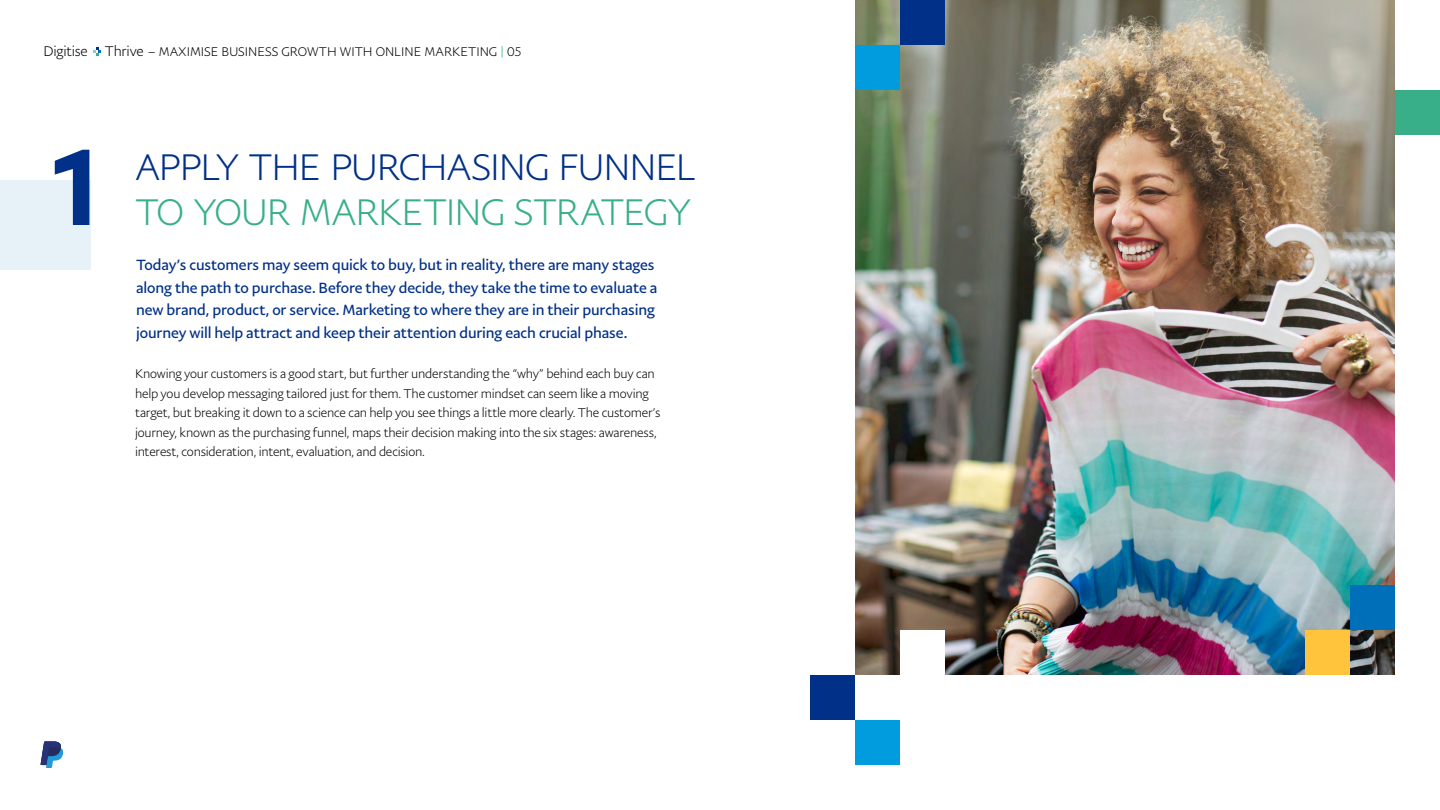
<style>
.page{position:relative;width:1440px;height:810px;background:#fff}
.page>*{position:absolute;margin:0;border:0;box-sizing:border-box;transform-origin:0 0}
.t1{font:500 108.45px "Pay Pal Sans Big";color:#003087}
.t2{font:300 37.5px "Pay Pal Sans Big";letter-spacing:-.035em;color:#003087}
.t3{font:300 37.5px "Pay Pal Sans Big";letter-spacing:-.03em;color:#38af88}
.t4{font:15px/22.5px "Pay Pal Sans Big";letter-spacing:-.01em;color:#003087}
.t5{font:300 12.75px/19.5px "Pay Pal Sans Big";letter-spacing:-.015em;color:#000}
.s1{font-size:14.17px}
.s2{color:#38af88}
</style>
<div class="page">
<svg style="left:41px;top:741px;width:22px;height:27px"></svg>
<svg style="left:93px;top:47px;width:8px;height:9px"></svg>
<img style="left:855px;top:0;width:540px;height:675px">
<div style="left:0;top:180px;width:90px;height:90px;background:#e6f1f8"></div>
<div style="left:1395px;top:90px;width:45px;height:45px;background:#38af88"></div>
<div style="left:810px;top:675px;width:45px;height:45px;background:#003087"></div>
<div style="left:1350px;top:585px;width:45px;height:45px;background:#006fb9"></div>
<div style="left:1305px;top:630px;width:45px;height:45px;background:#ffc43c"></div>
<div style="left:855px;top:45px;width:45px;height:45px;background:#009cde"></div>
<div style="left:900px;top:0;width:45px;height:45px;background:#003087"></div>
<div style="left:900px;top:630px;width:45px;height:45px;background:#fff"></div>
<div style="left:855px;top:720px;width:45px;height:45px;background:#009cde"></div>
<p class="t5" style="left:44px;top:42px;width:479px"><span class="s1">Digitise Thrive</span> – MAXIMISE BUSINESS GROWTH WITH ONLINE MARKETING <span class="s2">|</span> 05</p>
<h1 class="t1" style="left:53px;top:118px;width:47px">1</h1>
<h2 class="t2" style="left:135px;top:144px;width:563px">APPLY THE PURCHASING FUNNEL</h2>
<h2 class="t3" style="left:135px;top:189px;width:558px">TO YOUR MARKETING STRATEGY</h2>
<p class="t4" style="left:136px;top:253px;width:523px">Today’s customers may seem quick to buy, but in reality, there are many stages along the path to purchase. Before they decide, they take the time to evaluate a new brand, product, or service. Marketing to where they are in their purchasing journey will help attract and keep their attention during each crucial phase.</p>
<p class="t5" style="left:135px;top:364px;width:527px">Knowing your customers is a good start, but further understanding the “why” behind each buy can help you develop messaging tailored just for them. The customer mindset can seem like a moving target, but breaking it down to a science can help you see things a little more clearly. The customer’s journey, known as the purchasing funnel, maps their decision making into the six stages: awareness, interest, consideration, intent, evaluation, and decision.</p>
</div>
